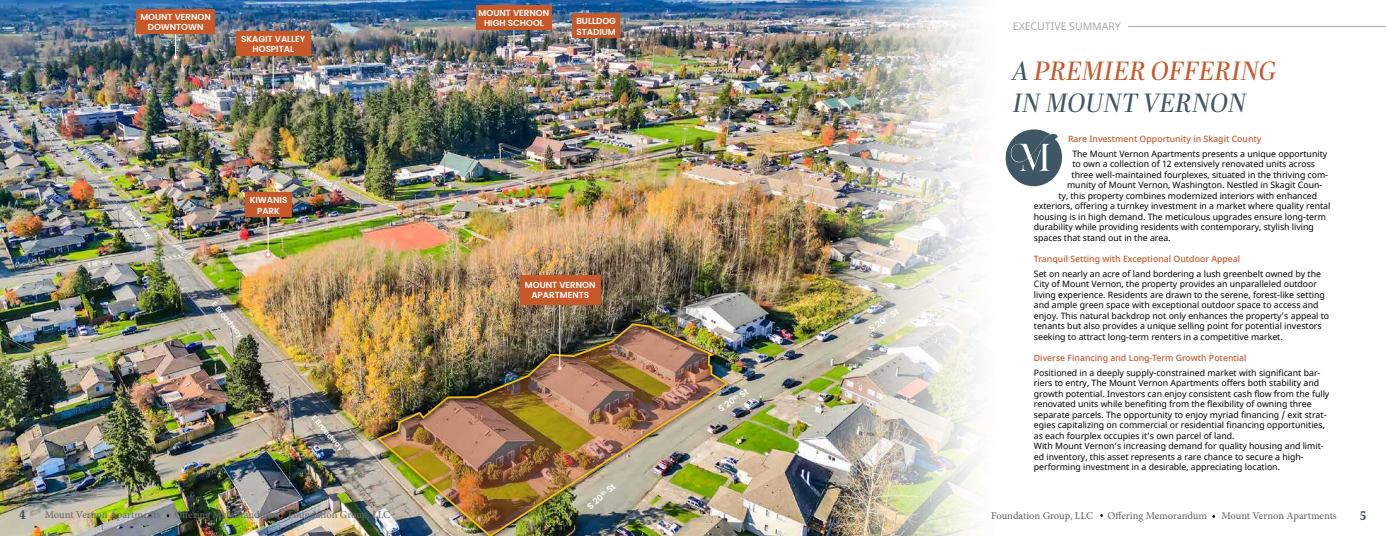
<style>
.page{position:relative;width:1386px;height:536px;background:#fff}
.page>*{position:absolute;margin:0;border:0;box-sizing:border-box;transform-origin:0 0}
.t1{font:italic 26.25px/31.5px "Abril Display";color:#c7582a}
.t2{font:800 condensed 12.25px "Noto Serif";color:#355260}
.t3{font:500 10.5px "Minion Pro";letter-spacing:-.005em;color:#696a6a}
.t4{font:10.5px "Noto Sans";color:#a7a9ac}
.t5{font:8.75px/10.5px "Noto Sans";color:#000}
.t6{font:600 8.75px/10.5px "Poppins";color:#fff;text-align:center}
.t7{font:500 8.75px "Noto Sans";color:#c7582a}
.t8{font:600 7.52px "Poppins";color:#fff}
.t9{font:600 7.44px "Poppins";color:#fff}
.t10{font:600 7.09px "Poppins";color:#fff}
.t11{font:600 6.56px "Poppins";color:#fff}
.t12{font:600 5.6px "Poppins";color:#fff}
.s1{color:#3f5765}
</style>
<div class="page">
<img style="left:0;top:0;width:838px;height:536px">
<img style="left:838px;top:0;width:140px;height:536px">
<svg style="left:1005px;top:129px;width:58px;height:58px"></svg>
<svg style="left:167px;top:514px;width:4px;height:5px"></svg>
<svg style="left:279px;top:514px;width:5px;height:5px"></svg>
<img style="left:373px;top:320px;width:359px;height:216px">
<img style="left:375px;top:322px;width:355px;height:214px">
<svg style="left:510px;top:45px;width:7px;height:7px"></svg>
<svg style="left:512px;top:30px;width:4px;height:20px"></svg>
<div style="left:476px;top:5px;width:76px;height:25px;background:#c7582a"></div>
<svg style="left:592px;top:64px;width:7px;height:7px"></svg>
<hr style="left:595px;top:14px;width:1px;height:53px;background:#fff">
<svg style="left:594px;top:65px;width:4px;height:4px"></svg>
<div style="left:572px;top:14px;width:48px;height:24px;background:#c7582a"></div>
<svg style="left:270px;top:89px;width:7px;height:7px"></svg>
<hr style="left:273px;top:39px;width:1px;height:54px;background:#fff">
<div style="left:236px;top:32px;width:74px;height:24px;background:#c7582a"></div>
<svg style="left:172px;top:53px;width:7px;height:8px"></svg>
<hr style="left:175px;top:12px;width:1px;height:45px;background:#fff">
<div style="left:136px;top:9px;width:79px;height:24px;background:#c7582a"></div>
<svg style="left:265px;top:251px;width:7px;height:7px"></svg>
<hr style="left:268px;top:201px;width:1px;height:53px;background:#fff">
<div style="left:245px;top:193px;width:46px;height:24px;background:#c7582a"></div>
<svg style="left:556px;top:365px;width:7px;height:7px"></svg>
<hr style="left:559px;top:293px;width:1px;height:75px;background:#fff">
<svg style="left:558px;top:366px;width:4px;height:4px"></svg>
<div style="left:520px;top:275px;width:81px;height:29px;background:#c7582a"></div>
<hr style="left:1128px;top:26px;width:258px;height:1px;background:#a7a9ac">
<p class="t6" style="left:140px;top:11px;width:72px">MOUNT VERNON<br>DOWNTOWN</p>
<p class="t6" style="left:241px;top:34px;width:66px">SKAGIT VALLEY<br>HOSPITAL</p>
<p class="t12" style="left:87px;top:261px;width:22px;rotate:-8deg">S 18<sup>th</sup> St</p>
<p class="t10" style="left:127px;top:204px;width:44px;rotate:49deg">E Broadway</p>
<p class="t6" style="left:250px;top:195px;width:39px">KIWANIS<br>PARK</p>
<p class="t12" style="left:273px;top:232px;width:22px;rotate:-8deg">S 18<sup>th</sup> St</p>
<p class="t11" style="left:307px;top:167px;width:40px;rotate:28deg">E Kincaid St</p>
<p class="t9" style="left:217px;top:300px;width:46px;rotate:50deg">E Broadway</p>
<p class="t8" style="left:316px;top:413px;width:46px;rotate:49deg">E Broadway</p>
<p class="t6" style="left:479px;top:7px;width:72px">MOUNT VERNON<br>HIGH SCHOOL</p>
<p class="t6" style="left:576px;top:16px;width:41px;text-align:left">BULLDOG<br>STADIUM</p>
<p class="t6" style="left:525px;top:279px;width:72px">MOUNT VERNON<br>APARTMENTS</p>
<p class="t6" style="left:716px;top:405px;width:36px;rotate:-34deg">S 20<sup>th</sup> St</p>
<p class="t6" style="left:867px;top:325px;width:36px;rotate:-34deg">S 20<sup>th</sup> St</p>
<p class="t4" style="left:1013px;top:19px;width:110px">EXECUTIVE SUMMARY</p>
<h1 class="t1" style="left:1013px;top:57px;width:265px"><span class="s1">A</span> PREMIER OFFERING<br><span class="s1">IN MOUNT VERNON</span></h1>
<p class="t7" style="left:1068px;top:132px;width:195px">Rare Investment Opportunity in Skagit County</p>
<p class="t5" style="left:1072px;top:148px;width:256px">The Mount Vernon Apartments presents a unique opportunity</p>
<p class="t5" style="left:1072px;top:159px;width:244px">to own a collection of 12 extensively renovated units across</p>
<p class="t5" style="left:1072px;top:169px;width:258px">three well-maintained fourplexes, situated in the thriving com-</p>
<p class="t5" style="left:1067px;top:180px;width:257px">munity of Mount Vernon, Washington. Nestled in Skagit Coun-</p>
<p class="t5" style="left:1058px;top:190px;width:260px">ty, this property combines modernized interiors with enhanced</p>
<p class="t5" style="left:1034px;top:201px;width:298px">exteriors, offering a turnkey investment in a market where quality rental</p>
<p class="t5" style="left:1034px;top:211px;width:294px">housing is in high demand. The meticulous upgrades ensure long-term</p>
<p class="t5" style="left:1034px;top:222px;width:282px">durability while providing residents with contemporary, stylish living</p>
<p class="t5" style="left:1034px;top:232px;width:138px">spaces that stand out in the area.</p>
<p class="t7" style="left:1034px;top:252px;width:208px">Tranquil Setting with Exceptional Outdoor Appeal</p>
<p class="t5" style="left:1034px;top:268px;width:297px">Set on nearly an acre of land bordering a lush greenbelt owned by the City of Mount Vernon, the property provides an unparalleled outdoor living experience. Residents are drawn to the serene, forest-like setting and ample green space with exceptional outdoor space to access and enjoy. This natural backdrop not only enhances the property’s appeal to tenants but also provides a unique selling point for potential investors seeking to attract long-term renters in a competitive market.</p>
<p class="t7" style="left:1034px;top:351px;width:214px">Diverse Financing and Long-Term Growth Potential</p>
<p class="t5" style="left:1034px;top:367px;width:297px">Positioned in a deeply supply-constrained market with significant bar&shy;riers to entry, The Mount Vernon Apartments offers both stability and growth potential. Investors can enjoy consistent cash flow from the fully renovated units while benefiting from the flexibility of owning three separate parcels. The opportunity to enjoy myriad financing / exit strat&shy;egies capitalizing on commercial or residential financing opportunities, as each fourplex occupies it’s own parcel of land.<br>With Mount Vernon’s increasing demand for quality housing and limit&shy;ed inventory, this asset represents a rare chance to secure a high&shy;performing investment in a desirable, appreciating location.</p>
<p class="t6" style="left:585px;top:503px;width:36px;rotate:-40deg">S 20<sup>th</sup> St</p>
<h2 class="t2" style="left:20px;top:506px;width:8px">4</h2>
<p class="t3" style="left:45px;top:507px;width:117px">Mount Vernon Apartments</p>
<p class="t3" style="left:174px;top:507px;width:101px">Offering Memorandum</p>
<p class="t3" style="left:288px;top:507px;width:104px">Foundation Group, LLC</p>
<p class="t3" style="left:991px;top:508px;width:104px">Foundation Group, LLC</p>
<p class="t3" style="left:1108px;top:508px;width:101px">Offering Memorandum</p>
<p class="t3" style="left:1221px;top:508px;width:117px">Mount Vernon Apartments</p>
<h2 class="t2" style="left:1360px;top:507px;width:8px">5</h2>
<h2 class="t2" style="left:22px;top:508px;width:8px">4</h2>
<p class="t3" style="left:47px;top:509px;width:117px">Mount Vernon Apartments</p>
<p class="t3" style="left:176px;top:509px;width:101px">Offering Memorandum</p>
<p class="t3" style="left:290px;top:509px;width:104px">Foundation Group, LLC</p>
<p class="t3" style="left:993px;top:510px;width:104px">Foundation Group, LLC</p>
<p class="t3" style="left:1109px;top:510px;width:101px">Offering Memorandum</p>
<p class="t3" style="left:1223px;top:510px;width:117px">Mount Vernon Apartments</p>
<h2 class="t2" style="left:1358px;top:509px;width:8px">5</h2>
</div>
